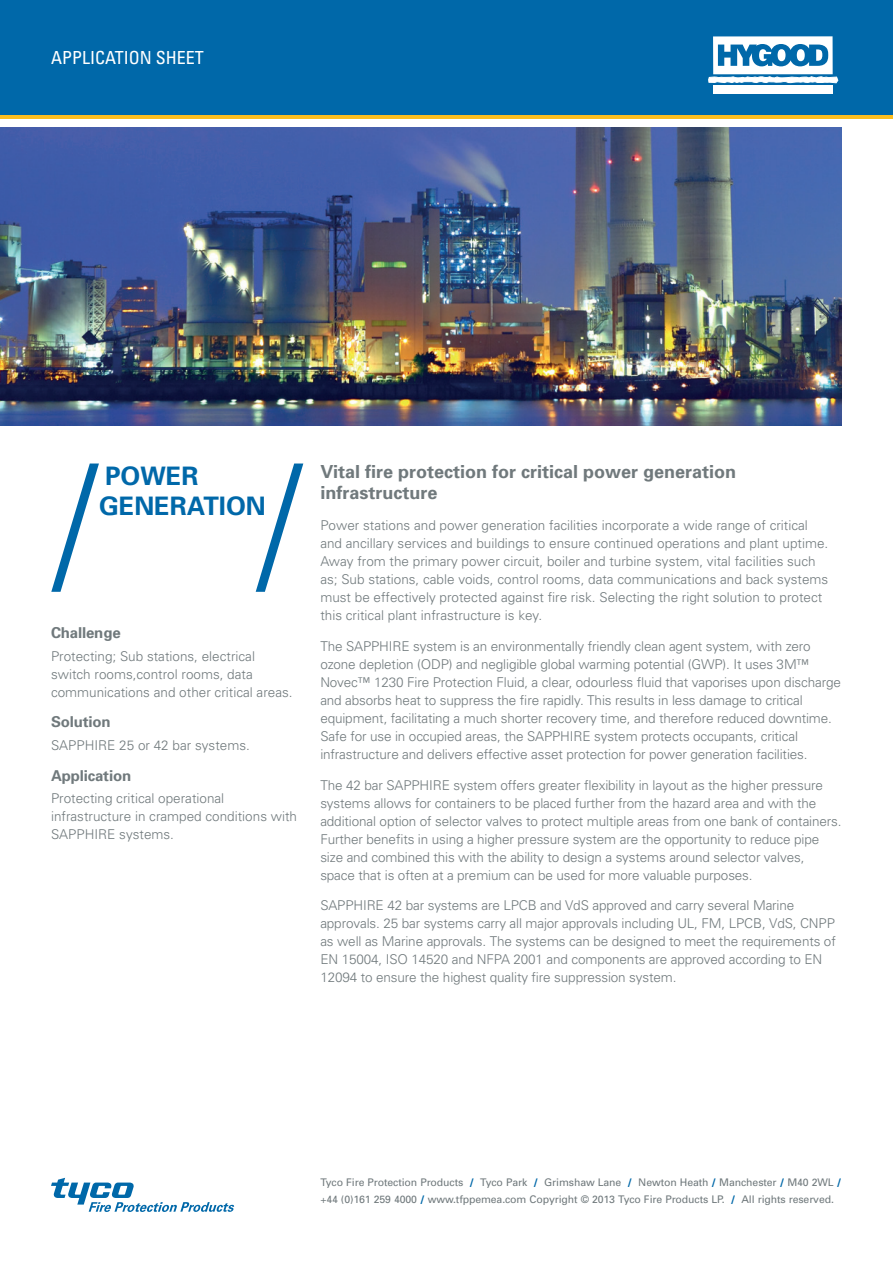
<style>
.page{position:relative;width:893px;height:1263px;background:#fff}
.page>*{position:absolute;margin:0;border:0;box-sizing:border-box;transform-origin:0 0}
._14_Front_page_pullo{font:700 25.5px/30px "Univers";color:#0068a9}
.t1{font:700 18px/21px "Univers";color:#70797c}
.t2{font:condensed 18px "Univers LT Std";color:#fff}
.t3{font:700 15px "Univers";letter-spacing:-.01em;color:#70797c}
.t4{font:300 13.5px/18px "Univers";letter-spacing:-.01em;color:#70797c}
.t5{font:10.5px/16.5px "Univers";letter-spacing:-.01em;color:#70797c}
.s1{font-weight:700;color:#0068a9}
</style>
<div class="page">
<img style="left:0;top:128px;width:842px;height:297px">
<hr style="left:0;top:115px;width:893px;height:4px;background:#fdbe1f">
<svg style="left:256px;top:463px;width:47px;height:129px"></svg>
<svg style="left:51px;top:463px;width:48px;height:129px"></svg>
<div style="left:0;top:0;width:893px;height:115px;background:#0068a9"></div>
<div style="left:713px;top:85px;width:119px;height:9px;background:#fff"></div>
<svg style="left:708px;top:36px;width:130px;height:47px"></svg>
<svg style="left:51px;top:1178px;width:183px;height:34px"></svg>
<p class="t2" style="left:51px;top:46px;width:154px">APPLICATION SHEET</p>
<p class="_14_Front_page_pullo" style="left:99px;top:460px;width:168px">POWER<br>GENERATION</p>
<p class="t3" style="left:51px;top:623px;width:71px">Challenge</p>
<p class="t4" style="left:51px;top:646px;width:243px">Protecting; Sub stations, electrical switch rooms,control rooms, data communications and other critical areas.</p>
<p class="t3" style="left:51px;top:712px;width:61px">Solution</p>
<p class="t4" style="left:51px;top:735px;width:200px">SAPPHIRE 25 or 42 bar systems.</p>
<p class="t3" style="left:51px;top:765px;width:82px">Application</p>
<p class="t4" style="left:51px;top:788px;width:248px">Protecting critical operational infrastructure in cramped conditions with<br>SAPPHIRE systems.</p>
<p class="t1" style="left:320px;top:461px;width:417px">Vital fire protection for critical power generation infrastructure</p>
<p class="t4" style="left:320px;top:516px;width:509px">Power stations and power generation facilities incorporate a wide range of critical and ancillary services and buildings to ensure continued operations and plant uptime.<br>Away from the primary power circuit, boiler and turbine system, vital facilities such as; Sub stations, cable voids, control rooms, data communications and back systems must be effectively protected against fire risk. Selecting the right solution to protect this critical plant infrastructure is key.</p>
<p class="t4" style="left:320px;top:637px;width:522px">The SAPPHIRE system is an environmentally friendly clean agent system, with zero ozone depletion (ODP) and negligible global warming potential (GWP). It uses 3M™ Novec™ 1230 Fire Protection Fluid, a clear, odourless fluid that vaporises upon discharge and absorbs heat to suppress the fire rapidly. This results in less damage to critical equipment, facilitating a much shorter recovery time, and therefore reduced downtime.<br>Safe for use in occupied areas, the SAPPHIRE system protects occupants, critical infrastructure and delivers effective asset protection for power generation facilities.</p>
<p class="t4" style="left:320px;top:775px;width:523px">The 42 bar SAPPHIRE system offers greater flexibility in layout as the higher pressure systems allows for containers to be placed further from the hazard area and with the additional option of selector valves to protect multiple areas from one bank of containers.<br>Further benefits in using a higher pressure system are the opportunity to reduce pipe size and combined this with the ability to design a systems around selector valves, space that is often at a premium can be used for more valuable purposes.</p>
<p class="t4" style="left:320px;top:896px;width:517px">SAPPHIRE 42 bar systems are LPCB and VdS approved and carry several Marine approvals. 25 bar systems carry all major approvals including UL, FM, LPCB, VdS, CNPP as well as Marine approvals. The systems can be designed to meet the requirements of EN 15004, ISO 14520 and NFPA 2001 and components are approved according to EN 12094 to ensure the highest quality fire suppression system.</p>
<p class="t5" style="left:320px;top:1174px;width:522px">Tyco Fire Protection Products <span class="s1">/</span> Tyco Park <span class="s1">/</span> Grimshaw Lane <span class="s1">/</span> Newton Heath <span class="s1">/</span> Manchester <span class="s1">/</span> M40 2WL <span class="s1">/ </span>+44 (0)161 259 4000 <span class="s1">/</span> www.tfppemea.com Copyright © 2013 Tyco Fire Products LP. <span class="s1">/</span> All rights reserved.</p>
</div>
